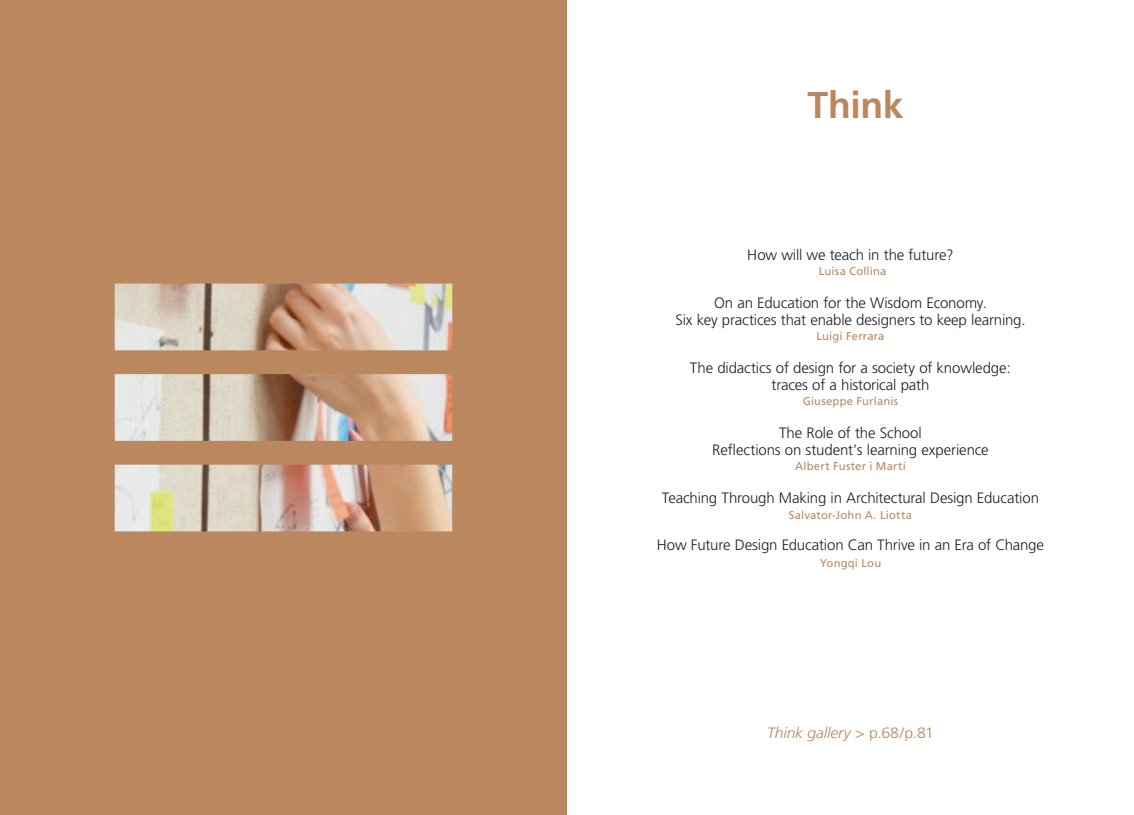
<style>
.page{position:relative;width:1134px;height:815px;background:#fff}
.page>*{position:absolute;margin:0;border:0;box-sizing:border-box;transform-origin:0 0}
.t1{font:700 37.25px "Frutiger";letter-spacing:-.01em;color:#bb875e}
.t2{font:300 15px/17.5px "Frutiger";letter-spacing:-.01em;color:#231f20;text-align:center}
.t3{font:italic 300 15px "Frutiger";letter-spacing:-.01em;color:#bb875e;scale:1.05 1}
.t4{font:11.25px "Frutiger";letter-spacing:.015em;color:#bb875e}
.s1{font-style:normal}
</style>
<div class="page">
<div style="left:0;top:0;width:567px;height:815px;background:#bb875e"></div>
<img style="left:115px;top:284px;width:337px;height:247px">
<h1 class="t1" style="left:808px;top:83px;width:97px">Think</h1>
<p class="t2" style="left:747px;top:246px;width:208px">How will we teach in the future?</p>
<p class="t2" style="left:675px;top:294px;width:352px">On an Education for the Wisdom Economy.<br>Six key practices that enable designers to keep learning.</p>
<p class="t2" style="left:690px;top:359px;width:323px">The didactics of design for a society of knowledge: traces of a historical path</p>
<p class="t2" style="left:712px;top:424px;width:278px">The Role of the School<br>Reflections on student’s learning experience</p>
<p class="t2" style="left:662px;top:489px;width:378px">Teaching Through Making in Architectural Design Education</p>
<p class="t2" style="left:657px;top:536px;width:389px">How Future Design Education Can Thrive in an Era of Change</p>
<p class="t4" style="left:819px;top:265px;width:69px">Luisa Collina</p>
<p class="t4" style="left:816px;top:330px;width:70px">Luigi Ferrara</p>
<p class="t4" style="left:803px;top:395px;width:97px">Giuseppe Furlanis</p>
<p class="t4" style="left:795px;top:460px;width:112px">Albert Fuster i Martí</p>
<p class="t4" style="left:789px;top:509px;width:125px">Salvator-John A. Liotta</p>
<p class="t4" style="left:820px;top:556px;width:63px">Yongqi Lou</p>
<p class="t3" style="left:767px;top:724px;width:160px">Think gallery <span class="s1">&gt; p.68/p.81</span></p>
</div>
